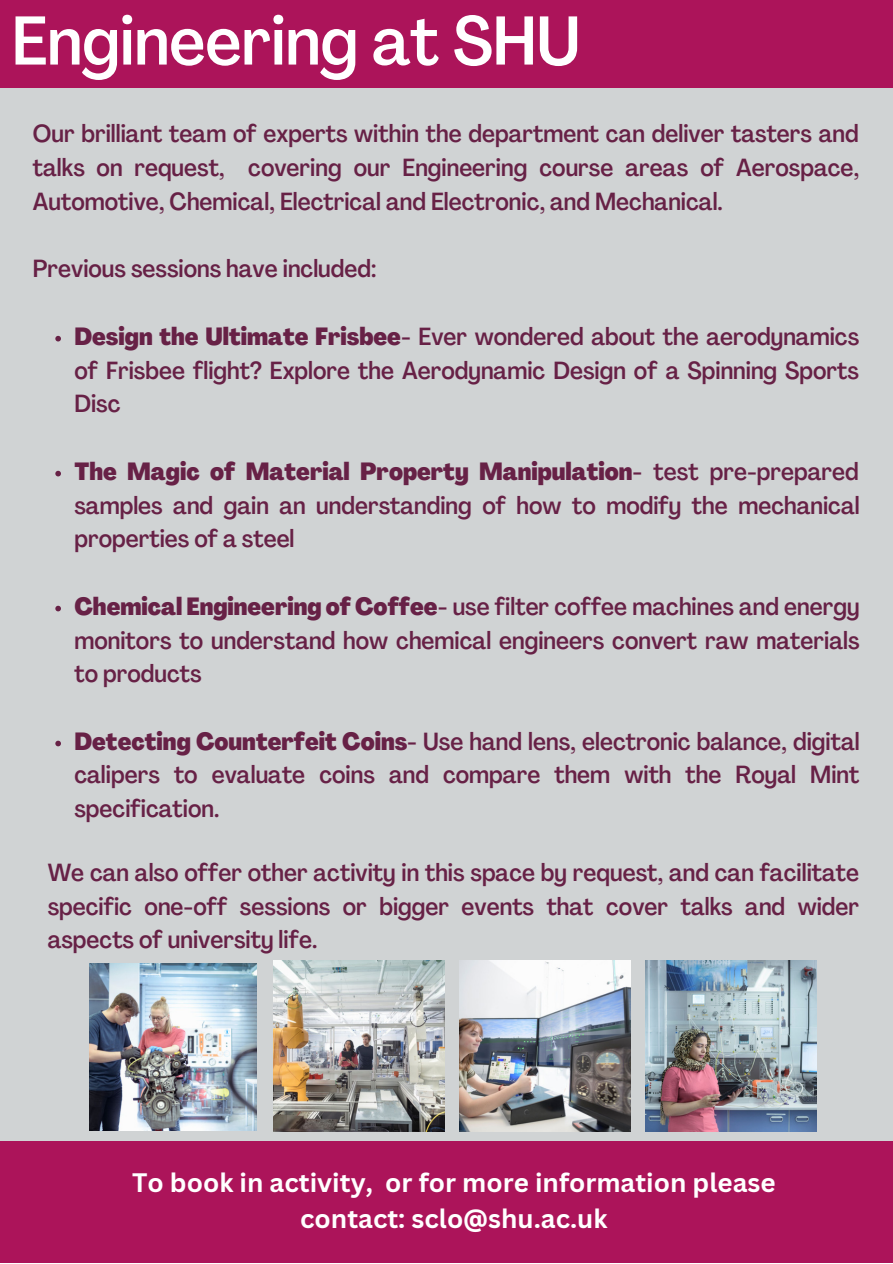
<style>
.page{position:relative;width:893px;height:1264px;background:#fff}
.page>*{position:absolute;margin:0;border:0;box-sizing:border-box;transform-origin:0 0}
.t1{font:500 condensed 67.8px "Agrandir";color:#fff}
.t2{font:700 25.95px/36px "Canva Sans";color:#fff;text-align:center}
.t3{font:500 condensed 24.45px/33.8px "Agrandir";color:#672146;text-align:justify}
.s1{font-weight:800}
</style>
<div class="page">
<div style="left:0;top:16px;width:892px;height:1246px;background:#d0d3d4"></div>
<div style="left:0;top:0;width:892px;height:88px;background:#ac145a"></div>
<div style="left:0;top:1140px;width:892px;height:122px;background:#ac145a"></div>
<svg style="left:55px;top:336px;width:6px;height:5px"></svg>
<svg style="left:55px;top:471px;width:6px;height:5px"></svg>
<svg style="left:55px;top:605px;width:6px;height:6px"></svg>
<svg style="left:55px;top:740px;width:6px;height:6px"></svg>
<img style="left:89px;top:963px;width:168px;height:167px">
<img style="left:645px;top:960px;width:171px;height:171px">
<img style="left:459px;top:960px;width:171px;height:171px">
<img style="left:273px;top:960px;width:171px;height:171px">
<h1 class="t1" style="left:12px;top:14px;width:570px">Engineering at SHU</h1>
<p class="t3" style="left:33px;top:119px;width:827px">Our brilliant team of experts within the department can deliver tasters and talks on request, covering our Engineering course areas of Aerospace, Automotive, Chemical, Electrical and Electronic, and Mechanical.</p>
<p class="t3" style="left:33px;top:254px;width:345px">Previous sessions have included:</p>
<p class="t3" style="left:74px;top:322px;width:786px"><span class="s1">Design the Ultimate Frisbee</span>- Ever wondered about the aerodynamics of Frisbee flight? Explore the Aerodynamic Design of a Spinning Sports Disc</p>
<p class="t3" style="left:74px;top:457px;width:786px"><span class="s1">The Magic of Material Property Manipulation</span>- test pre-prepared samples and gain an understanding of how to modify the mechanical properties of a steel</p>
<p class="t3" style="left:74px;top:591px;width:786px"><span class="s1">Chemical Engineering of Coffee</span>- use filter coffee machines and energy monitors to understand how chemical engineers convert raw materials to products</p>
<p class="t3" style="left:74px;top:726px;width:786px"><span class="s1">Detecting Counterfeit Coins</span>- Use hand lens, electronic balance, digital calipers to evaluate coins and compare them with the Royal Mint specification.</p>
<p class="t3" style="left:48px;top:857px;width:813px">We can also offer other activity in this space by request, and can facilitate specific one-off sessions or bigger events that cover talks and wider aspects of university life.</p>
<p class="t2" style="left:132px;top:1164px;width:645px">To book in activity, or for more information please contact: sclo@shu.ac.uk</p>
</div>
